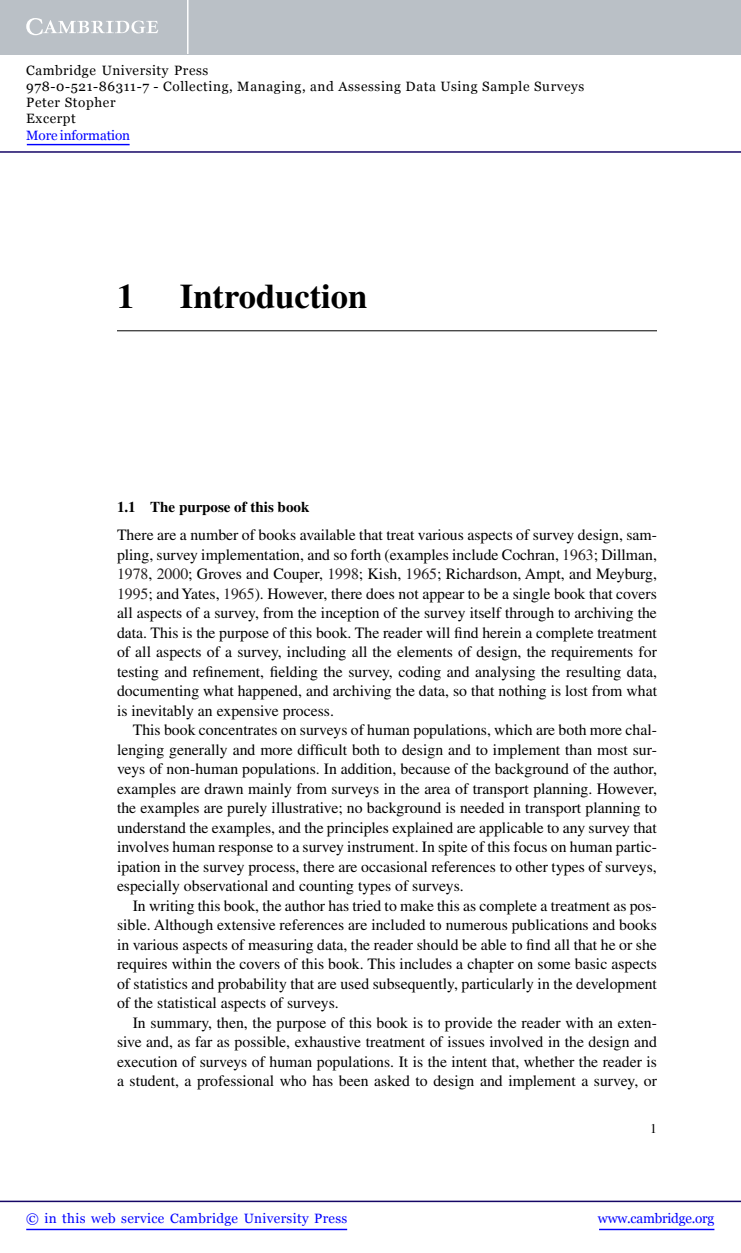
<style>
.page{position:relative;width:741px;height:1253px;background:#fff}
.page>*{position:absolute;margin:0;border:0;box-sizing:border-box;transform-origin:0 0}
.t1{font:700 34.5px "Times LT Std";color:#000}
.t2{font:15.75px "Times LT Std";color:#000}
.t3{font:700 15px "Times LT Std";color:#000}
.t4{font:13.5px/16.2px "Georgia";letter-spacing:.045em;color:#000}
.t5{font:13.5px "Georgia";letter-spacing:.025em;color:#00f}
.t6{font:13.5px "Georgia";letter-spacing:-.015em;color:#00f}
.t7{font:13.5px "Georgia";letter-spacing:-.01em;color:#00f}
.t8{font:13.5px "Times LT Std";color:#000}
.s1{color:#231f20}
</style>
<div class="page">
<div style="left:0;top:0;width:741px;height:54px;background:#bac0c6"></div>
<svg style="left:26px;top:18px;width:132px;height:17px"></svg>
<hr style="left:187px;top:0;width:2px;height:54px;background:#fff">
<hr style="left:0;top:151px;width:741px;height:2px;background:#150666">
<hr style="left:27px;top:144px;width:103px;height:1px;background:#00f">
<hr style="left:599px;top:1228px;width:115px;height:2px;background:#00f">
<hr style="left:0;top:1200px;width:741px;height:2px;background:#150666">
<hr style="left:26px;top:1228px;width:321px;height:2px;background:#00f">
<hr style="left:117px;top:330px;width:540px;height:1px;background:#000">
<p class="t4" style="left:26px;top:62px;width:560px">Cambridge University Press<br>978-0-521-86311-7 - Collecting, Managing, and Assessing Data Using Sample Surveys Peter Stopher<br>Excerpt</p>
<p class="t7" style="left:26px;top:127px;width:105px">More information</p>
<p class="t1" style="left:117px;top:276px;width:19px">1</p>
<p class="t1" style="left:180px;top:276px;width:189px">Introduction</p>
<p class="t3" style="left:117px;top:497px;width:194px">1.1 The purpose of this book</p>
<p class="t2" style="left:117px;top:526px;width:542px">There are a number of books available that treat various aspects of survey design, sam-</p>
<p class="t2" style="left:117px;top:545px;width:542px">pling, survey implementation, and so forth (examples include Cochran, <span class="s1">1963</span>; Dillman,</p>
<p class="t2" style="left:117px;top:565px;width:542px"><span class="s1">1978</span>, <span class="s1">2000</span>; Groves and Couper, <span class="s1">1998</span>; Kish, <span class="s1">1965</span>; Richardson, Ampt, and Meyburg,</p>
<p class="t2" style="left:117px;top:584px;width:541px"><span class="s1">1995</span>; and Yates, <span class="s1">1965</span>). However, there does not appear to be a single book that covers</p>
<p class="t2" style="left:117px;top:604px;width:541px">all aspects of a survey, from the inception of the survey itself through to archiving the</p>
<p class="t2" style="left:117px;top:623px;width:542px">data. This is the purpose of this book. The reader will find herein a complete treatment</p>
<p class="t2" style="left:117px;top:643px;width:541px">of all aspects of a survey, including all the elements of design, the requirements for</p>
<p class="t2" style="left:117px;top:662px;width:542px">testing and refinement, fielding the survey, coding and analysing the resulting data,</p>
<p class="t2" style="left:117px;top:682px;width:542px">documenting what happened, and archiving the data, so that nothing is lost from what</p>
<p class="t2" style="left:117px;top:701px;width:219px">is inevitably an expensive process.</p>
<p class="t2" style="left:133px;top:721px;width:526px">This book concentrates on surveys of human populations, which are both more chal-</p>
<p class="t2" style="left:117px;top:740px;width:542px">lenging generally and more difficult both to design and to implement than most sur-</p>
<p class="t2" style="left:117px;top:760px;width:542px">veys of non-human populations. In addition, because of the background of the author,</p>
<p class="t2" style="left:117px;top:779px;width:541px">examples are drawn mainly from surveys in the area of transport planning. However,</p>
<p class="t2" style="left:117px;top:799px;width:542px">the examples are purely illustrative; no background is needed in transport planning to</p>
<p class="t2" style="left:117px;top:818px;width:542px">understand the examples, and the principles explained are applicable to any survey that</p>
<p class="t2" style="left:117px;top:838px;width:542px">involves human response to a survey instrument. In spite of this focus on human partic-</p>
<p class="t2" style="left:117px;top:857px;width:541px">ipation in the survey process, there are occasional references to other types of surveys,</p>
<p class="t2" style="left:117px;top:877px;width:348px">especially observational and counting types of surveys.</p>
<p class="t2" style="left:133px;top:896px;width:526px">In writing this book, the author has tried to make this as complete a treatment as pos-</p>
<p class="t2" style="left:117px;top:916px;width:541px">sible. Although extensive references are included to numerous publications and books</p>
<p class="t2" style="left:117px;top:935px;width:541px">in various aspects of measuring data, the reader should be able to find all that he or she</p>
<p class="t2" style="left:117px;top:955px;width:541px">requires within the covers of this book. This includes a chapter on some basic aspects</p>
<p class="t2" style="left:117px;top:974px;width:541px">of statistics and probability that are used subsequently, particularly in the development</p>
<p class="t2" style="left:117px;top:994px;width:223px">of the statistical aspects of surveys.</p>
<p class="t2" style="left:133px;top:1013px;width:526px">In summary, then, the purpose of this book is to provide the reader with an exten-</p>
<p class="t2" style="left:117px;top:1033px;width:542px">sive and, as far as possible, exhaustive treatment of issues involved in the design and</p>
<p class="t2" style="left:117px;top:1052px;width:542px">execution of surveys of human populations. It is the intent that, whether the reader is</p>
<p class="t2" style="left:117px;top:1072px;width:542px">a student, a professional who has been asked to design and implement a survey, or</p>
<p class="t8" style="left:650px;top:1121px;width:8px">1</p>
<p class="t5" style="left:26px;top:1211px;width:323px">© in this web service Cambridge University Press</p>
<p class="t6" style="left:598px;top:1211px;width:118px">www.cambridge.org</p>
</div>
